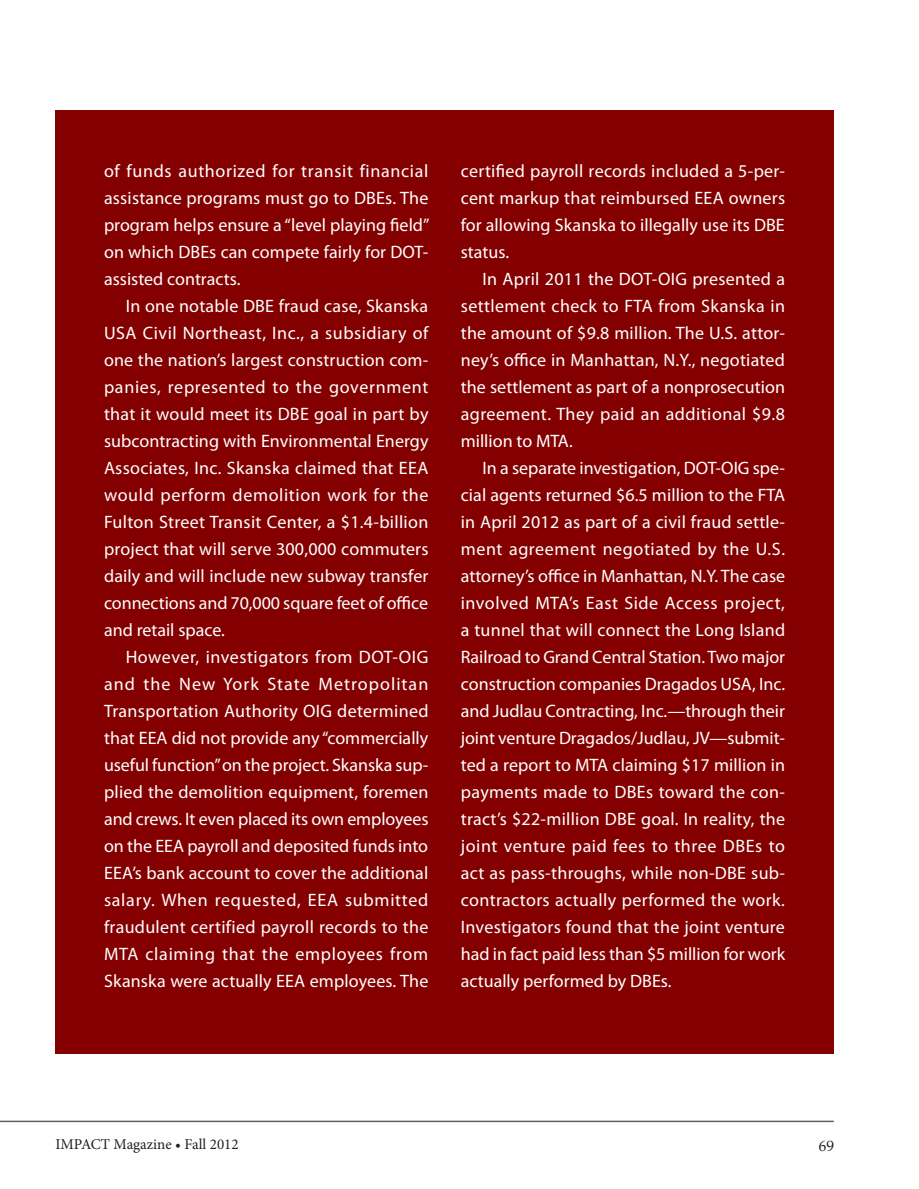
<style>
.page{position:relative;width:919px;height:1189px;background:#fff}
.page>*{position:absolute;margin:0;border:0;box-sizing:border-box;transform-origin:0 0}
.t1{font:18px/27px "Myriad Pro";letter-spacing:.01em;color:#fff;text-align:justify}
.t2{font:18px/27px "Myriad Pro";letter-spacing:.03em;color:#fff;text-align:right}
.t3{font:15px "Minion Pro";color:#231f20}
.t4{font:15px "Book Antiqua";color:#231f20}
</style>
<div class="page">
<hr style="left:0;top:1120px;width:833px;height:1px;background:#5f5f62">
<div style="left:56px;top:110px;width:777px;height:943px;background:#840000"></div>
<p class="t1" style="left:104px;top:157px;width:327px">of funds authorized for transit financial assistance programs must go to Dbes. the program helps ensure a “level playing field” on which Dbes can compete fairly for Dot&shy;assisted contracts.</p>
<p class="t2" style="left:104px;top:292px;width:326px">in one notable Dbe fraud case, Skanska uSA civil northeast, inc., a subsidiary of</p>
<p class="t1" style="left:104px;top:373px;width:326px">panies, represented to the government that it would meet its Dbe goal in part by subcontracting with environmental energy Associates, inc. Skanska claimed that eeA would perform demolition work for the fulton Street transit center, a $1.4-billion project that will serve 300,000 commuters daily and will include new subway transfer connections and 70,000 square feet of office and retail space.</p>
<p class="t1" style="left:104px;top:346px;width:326px">one the nation’s largest construction com-</p>
<p class="t1" style="left:104px;top:643px;width:326px;text-indent:22px">however, investigators from Dot-oiG and the new York State metropolitan transportation Authority oiG determined that eeA did not provide any “commercially</p>
<p class="t1" style="left:104px;top:778px;width:326px">plied the demolition equipment, foremen and crews. it even placed its own employees on the eeA payroll and deposited funds into eeA’s bank account to cover the additional salary. When requested, eeA submitted fraudulent certified payroll records to the mtA claiming that the employees from Skanska were actually eeA employees. the</p>
<p class="t1" style="left:104px;top:751px;width:325px">useful function” on the project. Skanska sup-</p>
<p class="t1" style="left:460px;top:157px;width:326px">certified payroll records included a 5-per&shy;cent markup that reimbursed eeA owners for allowing Skanska to illegally use its Dbe status.</p>
<p class="t1" style="left:460px;top:265px;width:326px;text-indent:22px">in April 2011 the Dot-oiG presented a settlement check to ftA from Skanska in the amount of $9.8 million. the u.S. attor&shy;ney’s office in manhattan, n.Y., negotiated the settlement as part of a nonprosecution agreement. they paid an additional $9.8 million to mtA.</p>
<p class="t1" style="left:460px;top:454px;width:326px;text-align:right">in a separate investigation, Dot-oiG spe&shy;cial agents returned $6.5 million to the ftA</p>
<p class="t1" style="left:460px;top:535px;width:326px">ment agreement negotiated by the u.S. attorney’s office in manhattan, n.Y. the case involved mtA’s east Side Access project, a tunnel that will connect the long island railroad to Grand central Station. two major construction companies Dragados uSA, inc. and Judlau contracting, inc.—through their</p>
<p class="t1" style="left:460px;top:751px;width:325px">ted a report to mtA claiming $17 million in</p>
<p class="t1" style="left:460px;top:805px;width:326px">tract’s $22-million Dbe goal. in reality, the joint venture paid fees to three Dbes to</p>
<p class="t1" style="left:460px;top:886px;width:326px">contractors actually performed the work. investigators found that the joint venture had in fact paid less than $5 million for work actually performed by Dbes.</p>
<p class="t1" style="left:460px;top:508px;width:325px">in April 2012 as part of a civil fraud settle-</p>
<p class="t1" style="left:460px;top:724px;width:325px">joint venture Dragados/Judlau, JV—submit-</p>
<p class="t1" style="left:460px;top:778px;width:325px">payments made to Dbes toward the con-</p>
<p class="t1" style="left:460px;top:859px;width:325px">act as pass-throughs, while non-Dbe sub-</p>
<p class="t3" style="left:55px;top:1133px;width:185px">IMPACT Magazine • Fall 2012</p>
<p class="t4" style="left:818px;top:1135px;width:16px">69</p>
</div>
